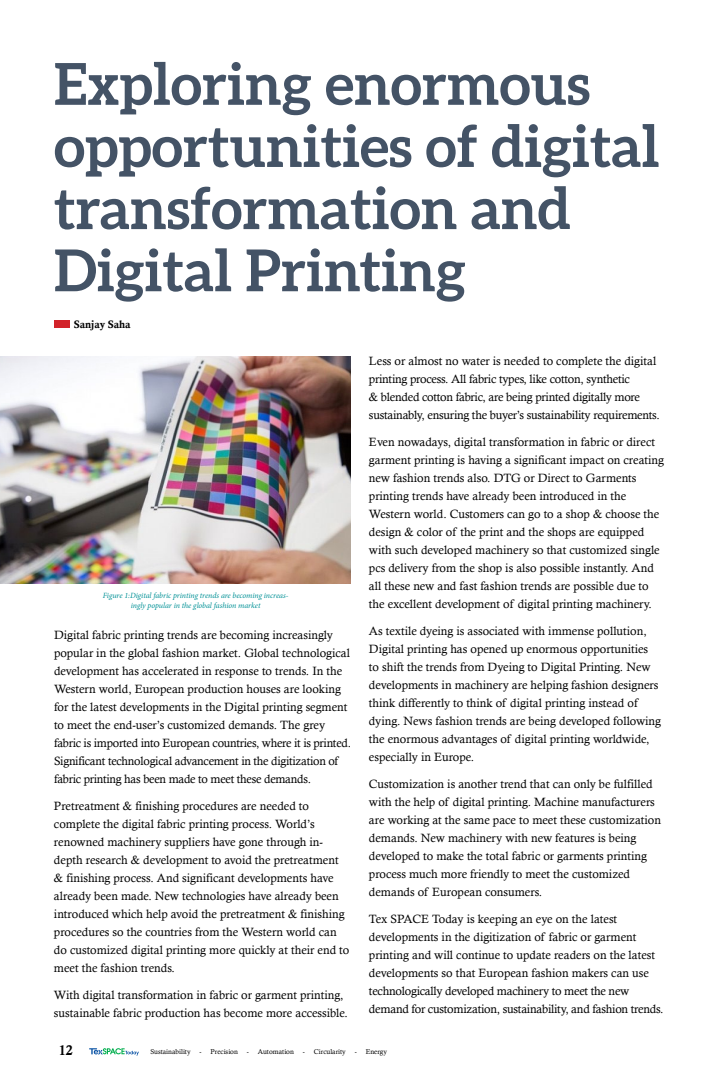
<style>
.page{position:relative;width:720px;height:1080px;background:#fff}
.page>*{position:absolute;margin:0;border:0;box-sizing:border-box;transform-origin:0 0}
.t1{font:700 57.8px/62.1px "Aleo";color:#445366}
.t2{font:14px "Calis MT Bol";color:#000}
.t3{font:12px/18px "Calisto";color:#000}
.t4{font:12px/18px "Calisto";letter-spacing:-.02em;color:#000}
.t5{font:10.8px "Calis MT Bol";color:#000}
.t6{font:italic 8px/9.6px "Minion Pro";letter-spacing:-.01em;color:#009196;text-align:center}
.t7{font:7px "Calisto";color:#000}
</style>
<div class="page">
<svg style="left:89px;top:1048px;width:50px;height:8px"></svg>
<div style="left:54px;top:321px;width:16px;height:7px;background:#d2232a"></div>
<img style="left:0;top:356px;width:351px;height:228px">
<h1 class="t1" style="left:54px;top:52px;width:607px">Exploring enormous opportunities of digital transformation and<br>Digital Printing</h1>
<p class="t5" style="left:74px;top:319px;width:58px">Sanjay Saha</p>
<p class="t6" style="left:103px;top:591px;width:187px">Figure 1:Digital fabric printing trends are becoming increas&shy;ingly popular in the global fashion market</p>
<p class="t3" style="left:54px;top:626px;width:299px">Digital fabric printing trends are becoming increasingly popular in the global fashion market. Global technological development has accelerated in response to trends. In the Western world, European production houses are looking for the latest developments in the Digital printing segment to meet the end-user’s customized demands. The grey fabric is imported into European countries, where it is printed.<br>Significant technological advancement in the digitization of fabric printing has been made to meet these demands.</p>
<p class="t3" style="left:54px;top:797px;width:297px">Pretreatment &amp; finishing procedures are needed to complete the digital fabric printing process. World’s renowned machinery suppliers have gone through in&shy;depth research &amp; development to avoid the pretreatment &amp; finishing process. And significant developments have already been made. New technologies have already been introduced which help avoid the pretreatment &amp; finishing procedures so the countries from the Western world can do customized digital printing more quickly at their end to meet the fashion trends.</p>
<p class="t3" style="left:54px;top:986px;width:295px">With digital transformation in fabric or garment printing, sustainable fabric production has become more accessible.</p>
<p class="t4" style="left:369px;top:351px;width:292px">Less or almost no water is needed to complete the digital printing process. All fabric types, like cotton, synthetic<br>&amp; blended cotton fabric, are being printed digitally more sustainably, ensuring the buyer’s sustainability requirements.</p>
<p class="t3" style="left:369px;top:432px;width:297px">Even nowadays, digital transformation in fabric or direct garment printing is having a significant impact on creating new fashion trends also. DTG or Direct to Garments printing trends have already been introduced in the Western world. Customers can go to a shop &amp; choose the design &amp; color of the print and the shops are equipped with such developed machinery so that customized single pcs delivery from the shop is also possible instantly. And all these new and fast fashion trends are possible due to the excellent development of digital printing machinery.</p>
<p class="t3" style="left:369px;top:621px;width:294px">As textile dyeing is associated with immense pollution, Digital printing has opened up enormous opportunities to shift the trends from Dyeing to Digital Printing. New developments in machinery are helping fashion designers think differently to think of digital printing instead of dying. News fashion trends are being developed following the enormous advantages of digital printing worldwide, especially in Europe.</p>
<p class="t3" style="left:369px;top:774px;width:294px">Customization is another trend that can only be fulfilled with the help of digital printing. Machine manufacturers are working at the same pace to meet these customization demands. New machinery with new features is being developed to make the total fabric or garments printing process much more friendly to meet the customized demands of European consumers.</p>
<p class="t3" style="left:369px;top:909px;width:296px">Tex SPACE Today is keeping an eye on the latest developments in the digitization of fabric or garment printing and will continue to update readers on the latest developments so that European fashion makers can use technologically developed machinery to meet the new demand for customization, sustainability, and fashion trends.</p>
<p class="t2" style="left:59px;top:1042px;width:16px">12</p>
<p class="t7" style="left:150px;top:1047px;width:42px">Sustainability</p>
<p class="t7" style="left:200px;top:1047px;width:40px">- Precision</p>
<p class="t7" style="left:247px;top:1047px;width:49px">- Automation</p>
<p class="t7" style="left:303px;top:1047px;width:44px">- Circularity</p>
<p class="t7" style="left:355px;top:1047px;width:34px">- Energy</p>
</div>
